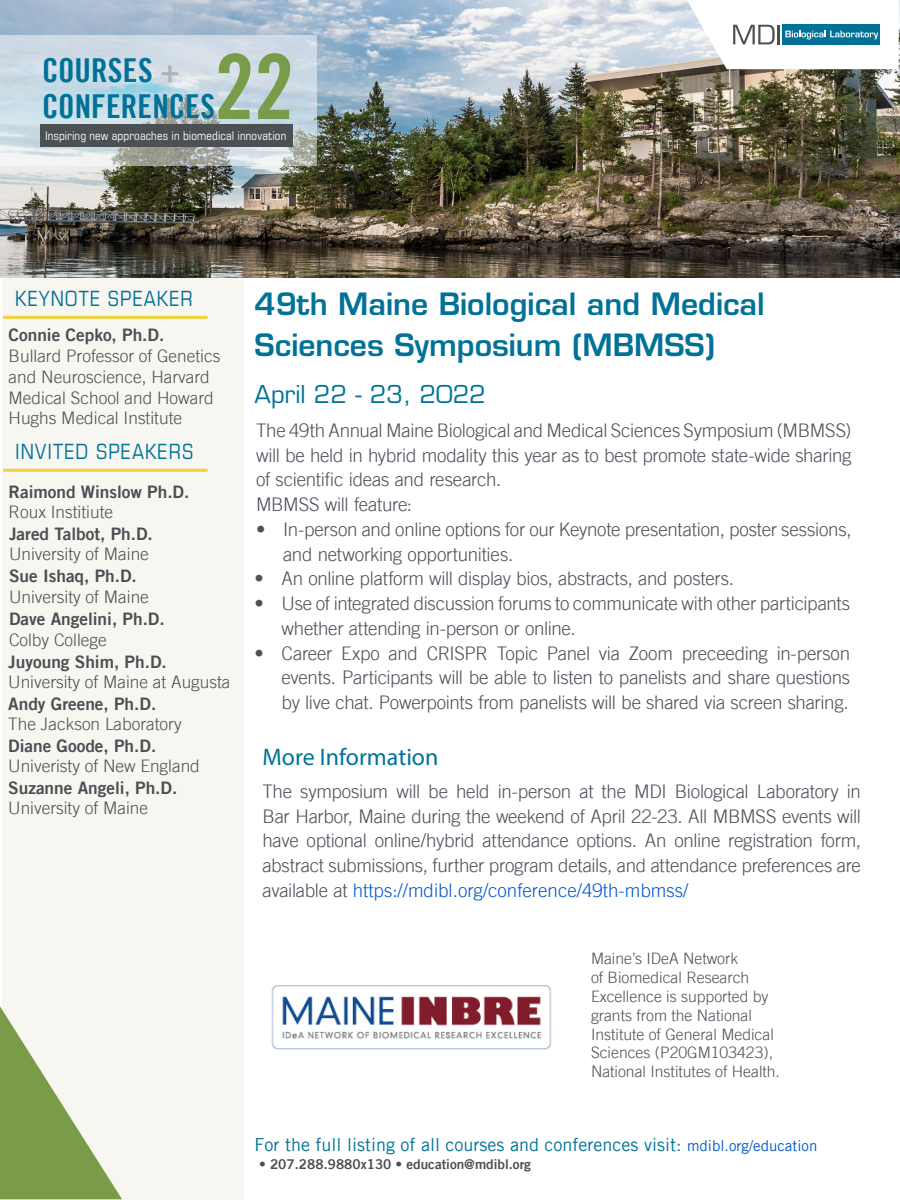
<style>
.page{position:relative;width:900px;height:1200px;background:#fff}
.page>*{position:absolute;margin:0;border:0;box-sizing:border-box;transform-origin:0 0}
.Level_2{font:90px "Trade Gothic LT Bold Cond Twenty";color:#799c4b}
.Level_2-2{font:33px/36px "Trade Gothic LT Bold Cond Twenty";letter-spacing:.005em;color:#007298}
.t1{font:600 30px/40.5px "Eurostile LT Std";color:#007298}
.t2{font:24px "Eurostile LT Std";color:#007298}
.t3{font:24px "Myriad Pro";color:#007298}
.t4{font:condensed 21px "Eurostile LT Std";letter-spacing:.045em;color:#007298}
.t5{font:300 18.75px/24.8px "Trade Gothic LT";letter-spacing:-.015em;color:#4c515a;text-align:justify}
.t6{font:18px "Trade Gothic LT";color:#007298}
.t7{font:300 17.25px/20.7px "Trade Gothic LT";color:#4b4f54}
.t8{font:17.25px "Trade Gothic LT Bold Two";color:#4b4f54}
.t9{font:300 15.75px/18.9px "Trade Gothic LT";color:#4c515a}
.t10{font:13.5px "Trade Gothic LT Bold Two";color:#4b5055}
.Level_2-3{font:condensed 12px "Eurostile LT Std";letter-spacing:.015em;color:#fff}
.s1{color:#b0b2b3}
.s2{color:#0059cc}
.s3{font-size:15px;color:#0059cc}
</style>
<div class="page">
<div style="left:2px;top:278px;width:242px;height:921px;background:#f8f6f1"></div>
<img style="left:0;top:0;width:900px;height:277px">
<svg style="left:687px;top:0;width:212px;height:69px"></svg>
<svg style="left:0;top:36px;width:317px;height:130px;background:#c9d7de"></svg>
<svg style="left:0;top:1006px;width:122px;height:193px"></svg>
<hr style="left:3px;top:316px;width:205px;height:3px;background:#f2d13d">
<hr style="left:3px;top:469px;width:205px;height:3px;background:#f2d13d">
<div style="left:40px;top:124px;width:252px;height:23px;background:#4b5055"></div>
<img style="left:271px;top:985px;width:281px;height:65px">
<p class="Level_2" style="left:214px;top:32px;width:81px">22</p>
<p class="Level_2-2" style="left:42px;top:52px;width:175px">COURSES <span class="s1">+<br></span>CONFERENCES</p>
<p class="Level_2-3" style="left:45px;top:128px;width:243px">Inspiring new approaches in biomedical innovation</p>
<p class="t4" style="left:15px;top:286px;width:179px">KEYNOTE SPEAKER</p>
<p class="t8" style="left:9px;top:325px;width:157px">Connie Cepko, Ph.D.</p>
<p class="t7" style="left:9px;top:345px;width:213px">Bullard Professor of Genetics and Neuroscience, Harvard<br>Medical School and Howard<br>Hughs Medical Institute</p>
<p class="t4" style="left:15px;top:439px;width:180px">INVITED SPEAKERS</p>
<p class="t8" style="left:9px;top:481px;width:182px">Raimond Winslow Ph.D.</p>
<p class="t7" style="left:9px;top:502px;width:106px">Roux Institiute</p>
<p class="t8" style="left:9px;top:523px;width:145px">Jared Talbot, Ph.D.</p>
<p class="t7" style="left:9px;top:544px;width:141px">University of Maine</p>
<p class="t8" style="left:9px;top:565px;width:129px">Sue Ishaq, Ph.D.</p>
<p class="t7" style="left:9px;top:586px;width:141px">University of Maine</p>
<p class="t8" style="left:9px;top:608px;width:157px">Dave Angelini, Ph.D.</p>
<p class="t7" style="left:9px;top:629px;width:99px">Colby College</p>
<p class="t8" style="left:8px;top:651px;width:160px">Juyoung Shim, Ph.D.</p>
<p class="t7" style="left:8px;top:672px;width:224px">University of Maine at Augusta</p>
<p class="t8" style="left:8px;top:693px;width:150px">Andy Greene, Ph.D.</p>
<p class="t7" style="left:8px;top:714px;width:175px">The Jackson Laboratory</p>
<p class="t8" style="left:8px;top:735px;width:150px">Diane Goode, Ph.D.</p>
<p class="t7" style="left:8px;top:756px;width:193px">Univeristy of New England</p>
<p class="t8" style="left:8px;top:777px;width:171px">Suzanne Angeli, Ph.D.</p>
<p class="t7" style="left:8px;top:798px;width:141px">University of Maine</p>
<p class="t1" style="left:255px;top:284px;width:512px">49th Maine Biological and Medical<br>Sciences Symposium (MBMSS)</p>
<p class="t2" style="left:255px;top:380px;width:233px">April 22 - 23, 2022</p>
<p class="t5" style="left:256px;top:418px;width:597px">The 49th Annual Maine Biological and Medical Sciences Symposium (MBMSS) will be held in hybrid modality this year as to best promote state-wide sharing of scientific ideas and research.</p>
<p class="t5" style="left:256px;top:492px;width:158px">MBMSS will feature:</p>
<p class="t5" style="left:283px;top:517px;width:570px;text-indent:-27px">• In-person and online options for our Keynote presentation, poster sessions, and networking opportunities.</p>
<p class="t5" style="left:255px;top:566px;width:481px">• An online platform will display bios, abstracts, and posters.</p>
<p class="t5" style="left:282px;top:591px;width:570px;text-indent:-27px">• Use of integrated discussion forums to communicate with other participants whether attending in-person or online.</p>
<p class="t5" style="left:282px;top:640px;width:570px;text-indent:-27px">• Career Expo and CRISPR Topic Panel via Zoom preceeding in-person events. Participants will be able to listen to panelists and share questions by live chat. Powerpoints from panelists will be shared via screen sharing.</p>
<p class="t3" style="left:262px;top:742px;width:177px">More Information</p>
<p class="t5" style="left:262px;top:779px;width:600px">The symposium will be held in-person at the MDI Biological Laboratory in Bar Harbor, Maine during the weekend of April 22-23. All MBMSS events will have optional online/hybrid attendance options. An online registration form, abstract submissions, further program details, and attendance preferences are available at <span class="s2">https://mdibl.org/conference/49th-mbmss/</span></p>
<p class="t9" style="left:591px;top:949px;width:191px">Maine’s IDeA Network<br>of Biomedical Research<br>Excellence is supported by grants from the National<br>Institute of General Medical<br>Sciences (P20GM103423),<br>National Institutes of Health.</p>
<p class="t6" style="left:255px;top:1134px;width:564px">For the full listing of all courses and conferences visit: <span class="s3">mdibl.org/education</span></p>
<p class="t10" style="left:259px;top:1156px;width:273px">• 207.288.9880x130 • education@mdibl.org</p>
</div>
